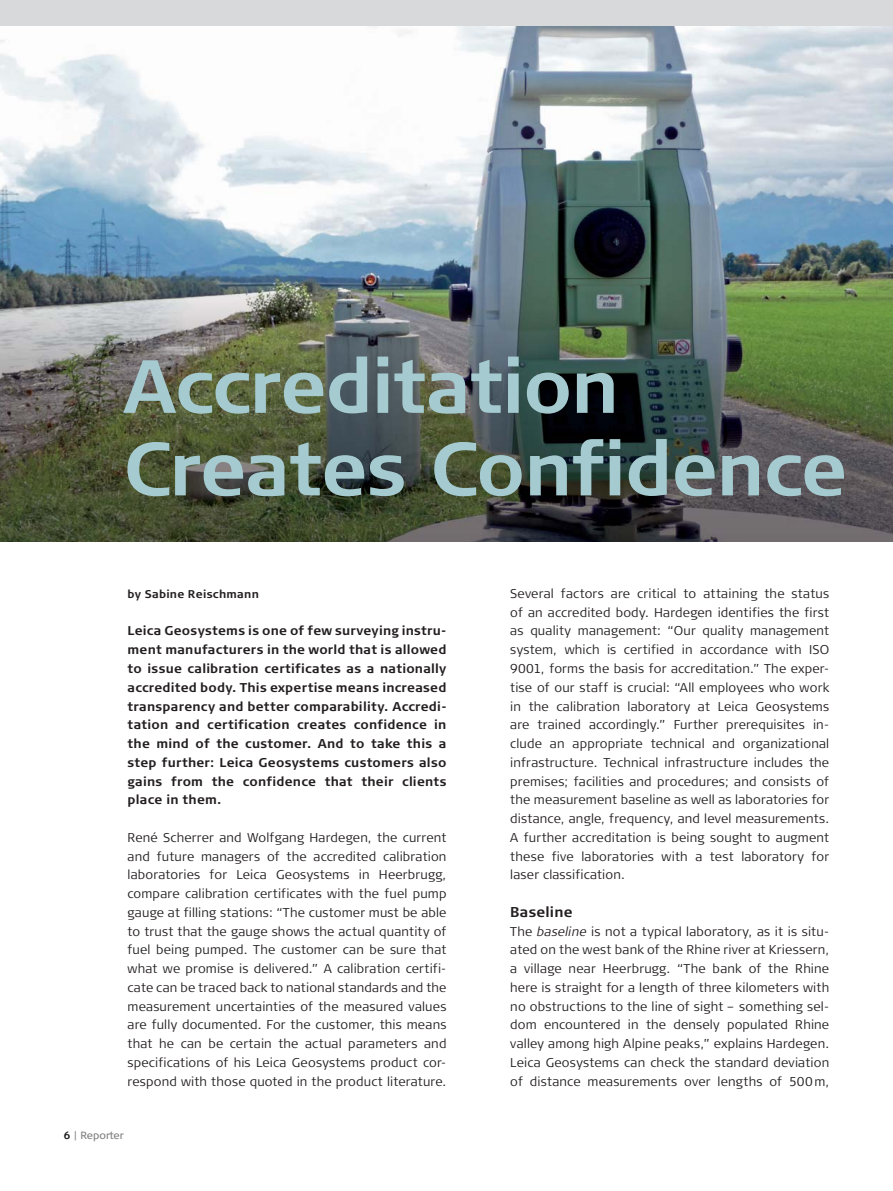
<style>
.page{position:relative;width:893px;height:1191px;background:#fff}
.page>*{position:absolute;margin:0;border:0;box-sizing:border-box;transform-origin:0 0}
.t1{font:700 75px/82.5px "Signa Column";letter-spacing:-.015em;color:#a5cbd0}
.t2{font:700 14.25px "Signa Column";letter-spacing:.015em;color:#231f20}
.t3{font:300 12.75px/18.8px "Signa Column";letter-spacing:.015em;color:#231f20;text-align:justify}
.t4{font:700 12.75px/18.8px "Signa Column";letter-spacing:.015em;color:#231f20;text-align:justify}
.t5{font:700 11.25px "Signa Column";letter-spacing:.02em;color:#231f20}
.t6{font:10.5px "Signa Column";letter-spacing:-.01em;color:#807f83}
.s1{font-weight:700;color:#231f20}
.s2{font-style:italic}
</style>
<div class="page">
<img style="left:0;top:26px;width:893px;height:515px">
<div style="left:0;top:0;width:893px;height:26px;background:#d8d9db"></div>
<h1 class="t1" style="left:123px;top:354px;width:725px">Accreditation<br>Creates Confidence</h1>
<p class="t5" style="left:128px;top:590px;width:133px">by Sabine Reischmann</p>
<p class="t4" style="left:128px;top:623px;width:320px">Leica Geosystems is one of few surveying instru&shy;ment manufacturers in the world that is allowed to issue calibration certificates as a nationally accredited body. This expertise means increased transparency and better comparability. Accredi&shy;tation and certification creates confidence in the mind of the customer. And to take this a step further: Leica Geosystems customers also gains from the confidence that their clients place in them.</p>
<p class="t3" style="left:128px;top:829px;width:320px">René Scherrer and Wolfgang Hardegen, the current and future managers of the accredited calibration laboratories for Leica Geosystems in Heerbrugg, compare calibration certificates with the fuel pump gauge at filling stations: “The customer must be able to trust that the gauge shows the actual quantity of fuel being pumped. The customer can be sure that what we promise is delivered.” A calibration certifi&shy;cate can be traced back to national standards and the measurement uncertainties of the measured values are fully documented. For the customer, this means that he can be certain the actual parameters and specifications of his Leica Geosystems product cor&shy;respond with those quoted in the product literature.</p>
<p class="t6" style="left:64px;top:1131px;width:62px"><span class="s1">6</span> | Reporter</p>
<p class="t3" style="left:510px;top:585px;width:320px">Several factors are critical to attaining the status of an accredited body. Hardegen identifies the first as quality management: “Our quality management system, which is certified in accordance with ISO 9001, forms the basis for accreditation.” The exper&shy;tise of our staff is crucial: “All employees who work in the calibration laboratory at Leica Geosystems are trained accordingly.” Further prerequisites in&shy;clude an appropriate technical and organizational infrastructure. Technical infrastructure includes the premises; facilities and procedures; and consists of the measurement baseline as well as laboratories for distance, angle, frequency, and level measurements.<br>A further accreditation is being sought to augment these five laboratories with a test laboratory for laser classification.</p>
<p class="t2" style="left:510px;top:906px;width:64px">Baseline</p>
<p class="t3" style="left:510px;top:923px;width:320px">The <span class="s2">baseline</span> is not a typical laboratory, as it is situ&shy;ated on the west bank of the Rhine river at Kriessern, a village near Heerbrugg. “The bank of the Rhine here is straight for a length of three kilometers with no obstructions to the line of sight – something sel&shy;dom encountered in the densely populated Rhine valley among high Alpine peaks,” explains Hardegen.<br>Leica Geosystems can check the standard deviation of distance measurements over lengths of 500 m,</p>
</div>
